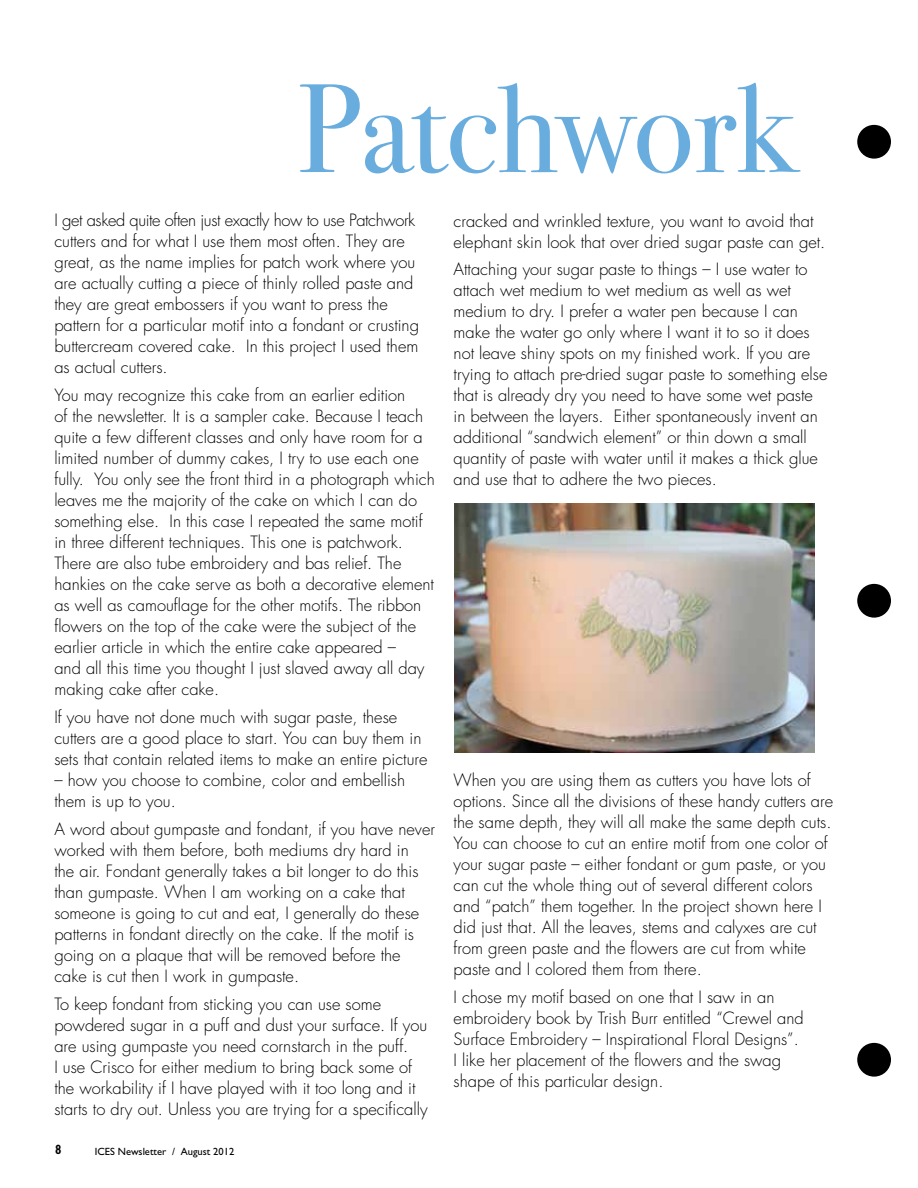
<style>
.page{position:relative;width:918px;height:1188px;background:#fff}
.page>*{position:absolute;margin:0;border:0;box-sizing:border-box;transform-origin:0 0}
.t1{font:126px "Bodoni Svty Two ITCTT Book";color:#69addf}
.t2{font:300 16.5px/21px "Futura";color:#000}
.t3{font:700 13.5px "Gill Sans";color:#000;scale:.85 1}
.t4{font:10.5px "Gill Sans";color:#000}
</style>
<div class="page">
<div style="left:857px;top:125px;width:34px;height:34px;background:#000;border-radius:50%"></div>
<div style="left:857px;top:584px;width:34px;height:34px;background:#000;border-radius:50%"></div>
<div style="left:857px;top:1043px;width:34px;height:34px;background:#000;border-radius:50%"></div>
<img style="left:454px;top:503px;width:360px;height:250px">
<p class="t1" style="left:297px;top:26px;width:500px">Patchwork</p>
<p class="t2" style="left:54px;top:210px;width:366px">I get asked quite often just exactly how to use Patchwork cutters and for what I use them most often. They are great, as the name implies for patch work where you are actually cutting a piece of thinly rolled paste and they are great embossers if you want to press the pattern for a particular motif into a fondant or crusting buttercream covered cake. In this project I used them as actual cutters.</p>
<p class="t2" style="left:54px;top:385px;width:382px">You may recognize this cake from an earlier edition<br>of the newsletter. It is a sampler cake. Because I teach quite a few different classes and only have room for a limited number of dummy cakes, I try to use each one fully. You only see the front third in a photograph which leaves me the majority of the cake on which I can do something else. In this case I repeated the same motif in three different techniques. This one is patchwork.<br>There are also tube embroidery and bas relief. The hankies on the cake serve as both a decorative element as well as camouflage for the other motifs. The ribbon flowers on the top of the cake were the subject of the earlier article in which the entire cake appeared –<br>and all this time you thought I just slaved away all day making cake after cake.</p>
<p class="t2" style="left:54px;top:707px;width:375px">If you have not done much with sugar paste, these cutters are a good place to start. You can buy them in sets that contain related items to make an entire picture</p>
<p class="t2" style="left:54px;top:770px;width:352px">– how you choose to combine, color and embellish them is up to you.</p>
<p class="t2" style="left:54px;top:819px;width:382px">A word about gumpaste and fondant, if you have never worked with them before, both mediums dry hard in<br>the air. Fondant generally takes a bit longer to do this than gumpaste. When I am working on a cake that someone is going to cut and eat, I generally do these patterns in fondant directly on the cake. If the motif is going on a plaque that will be removed before the cake is cut then I work in gumpaste.</p>
<p class="t2" style="left:54px;top:994px;width:375px">To keep fondant from sticking you can use some powdered sugar in a puff and dust your surface. If you are using gumpaste you need cornstarch in the puff.<br>I use Crisco for either medium to bring back some of the workability if I have played with it too long and it starts to dry out. Unless you are trying for a specifically</p>
<p class="t2" style="left:454px;top:211px;width:373px">cracked and wrinkled texture, you want to avoid that elephant skin look that over dried sugar paste can get.</p>
<p class="t2" style="left:454px;top:259px;width:375px">Attaching your sugar paste to things – I use water to attach wet medium to wet medium as well as wet medium to dry. I prefer a water pen because I can make the water go only where I want it to so it does not leave shiny spots on my finished work. If you are trying to attach pre-dried sugar paste to something else that is already dry you need to have some wet paste in between the layers. Either spontaneously invent an additional “sandwich element” or thin down a small quantity of paste with water until it makes a thick glue and use that to adhere the two pieces.</p>
<p class="t2" style="left:454px;top:770px;width:381px">When you are using them as cutters you have lots of options. Since all the divisions of these handy cutters are the same depth, they will all make the same depth cuts.<br>You can choose to cut an entire motif from one color of your sugar paste – either fondant or gum paste, or you can cut the whole thing out of several different colors and “patch” them together. In the project shown here I did just that. All the leaves, stems and calyxes are cut from green paste and the flowers are cut from white paste and I colored them from there.</p>
<p class="t2" style="left:454px;top:987px;width:352px">I chose my motif based on one that I saw in an embroidery book by Trish Burr entitled “Crewel and Surface Embroidery – Inspirational Floral Designs”.<br>I like her placement of the flowers and the swag shape of this particular design.</p>
<p class="t3" style="left:55px;top:1141px;width:9px">8</p>
<p class="t4" style="left:95px;top:1145px;width:141px">ICES Newsletter / August 2012</p>
</div>
